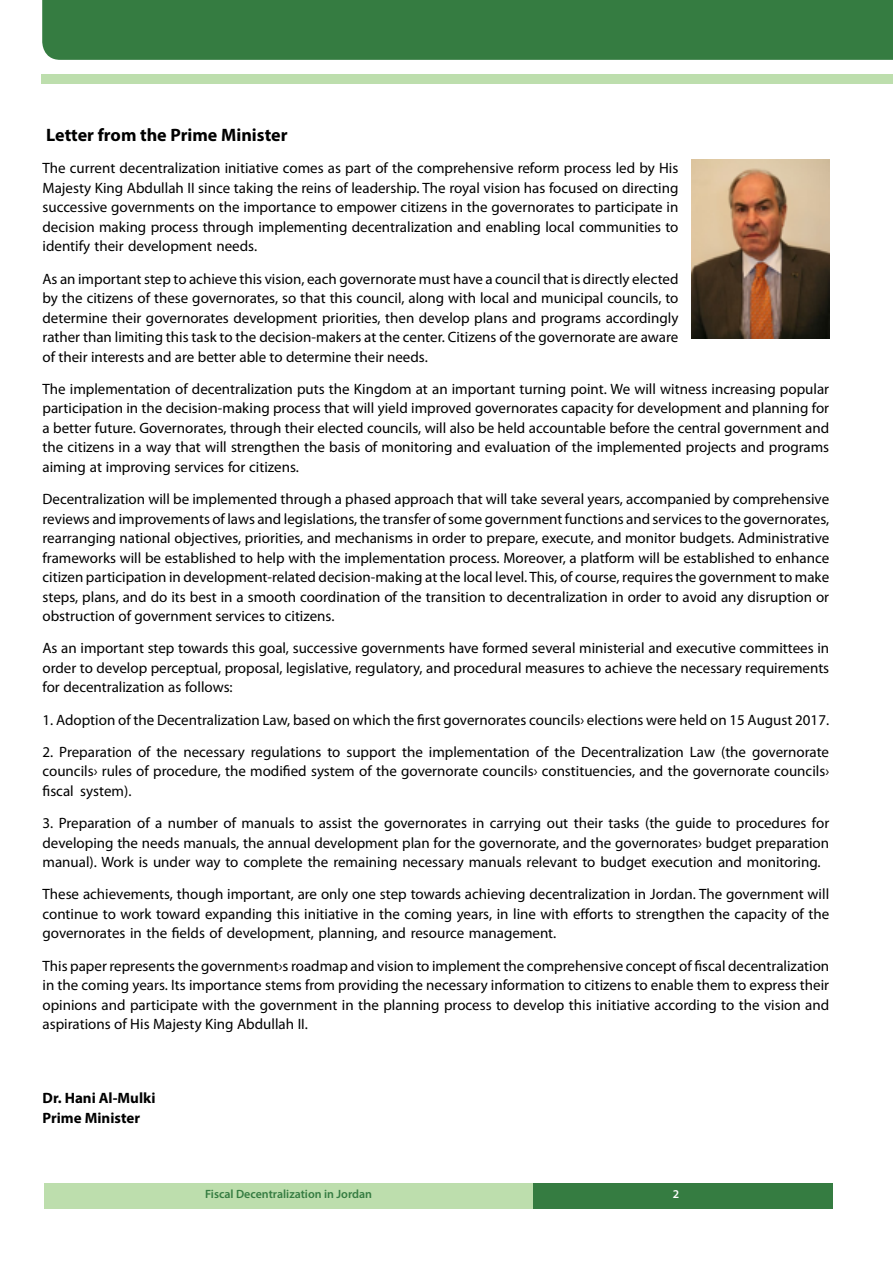
<style>
.page{position:relative;width:893px;height:1263px;background:#fff}
.page>*{position:absolute;margin:0;border:0;box-sizing:border-box;transform-origin:0 0}
.t1{font:700 18px "Myriad Pro";color:#000}
.t2{font:15px/19.5px "Myriad Pro";color:#000;text-align:justify}
.t3{font:700 15px/20.2px "Myriad Pro";color:#000}
.t4{font:600 12px "Myriad Pro";color:#357c41}
.t5{font:600 12px "Myriad Pro";color:#fff}
</style>
<div class="page">
<div style="left:45px;top:1183px;width:588px;height:25px;background:#bddead"></div>
<div style="left:533px;top:1183px;width:300px;height:25px;background:#357c41"></div>
<div style="left:42px;top:0;width:851px;height:60px;background:#357c41"></div>
<div style="left:41px;top:74px;width:852px;height:9px;background:#bddead"></div>
<img style="left:691px;top:159px;width:138px;height:179px">
<p class="t1" style="left:46px;top:123px;width:243px">Letter from the Prime Minister</p>
<p class="t2" style="left:43px;top:158px;width:637px">The current decentralization initiative comes as part of the comprehensive reform process led by His Majesty King Abdullah II since taking the reins of leadership. The royal vision has focused on directing successive governments on the importance to empower citizens in the governorates to participate in decision making process through implementing decentralization and enabling local communities to identify their development needs.</p>
<p class="t2" style="left:43px;top:269px;width:637px">As an important step to achieve this vision, each governorate must have a council that is directly elected by the citizens of these governorates, so that this council, along with local and municipal councils, to determine their governorates development priorities, then develop plans and programs accordingly rather than limiting this task to the decision-makers at the center. Citizens of the governorate are aware of their interests and are better able to determine their needs.</p>
<p class="t2" style="left:43px;top:379px;width:788px">The implementation of decentralization puts the Kingdom at an important turning point. We will witness increasing popular participation in the decision-making process that will yield improved governorates capacity for development and planning for a better future. Governorates, through their elected councils, will also be held accountable before the central government and the citizens in a way that will strengthen the basis of monitoring and evaluation of the implemented projects and programs aiming at improving services for citizens.</p>
<p class="t2" style="left:43px;top:489px;width:788px">Decentralization will be implemented through a phased approach that will take several years, accompanied by comprehensive reviews and improvements of laws and legislations, the transfer of some government functions and services to the governorates, rearranging national objectives, priorities, and mechanisms in order to prepare, execute, and monitor budgets. Administrative frameworks will be established to help with the implementation process. Moreover, a platform will be established to enhance citizen participation in development-related decision-making at the local level. This, of course, requires the government to make steps, plans, and do its best in a smooth coordination of the transition to decentralization in order to avoid any disruption or obstruction of government services to citizens.</p>
<p class="t2" style="left:43px;top:638px;width:788px">As an important step towards this goal, successive governments have formed several ministerial and executive committees in order to develop perceptual, proposal, legislative, regulatory, and procedural measures to achieve the necessary requirements for decentralization as follows:</p>
<p class="t2" style="left:43px;top:710px;width:788px">1. Adoption of the Decentralization Law, based on which the first governorates councils› elections were held on 15 August 2017.</p>
<p class="t2" style="left:43px;top:742px;width:788px">2. Preparation of the necessary regulations to support the implementation of the Decentralization Law (the governorate councils› rules of procedure, the modified system of the governorate councils› constituencies, and the governorate councils› fiscal system).</p>
<p class="t2" style="left:43px;top:813px;width:788px">3. Preparation of a number of manuals to assist the governorates in carrying out their tasks (the guide to procedures for developing the needs manuals, the annual development plan for the governorate, and the governorates› budget preparation manual). Work is under way to complete the remaining necessary manuals relevant to budget execution and monitoring.</p>
<p class="t2" style="left:43px;top:884px;width:788px">These achievements, though important, are only one step towards achieving decentralization in Jordan. The government will continue to work toward expanding this initiative in the coming years, in line with efforts to strengthen the capacity of the governorates in the fields of development, planning, and resource management.</p>
<p class="t2" style="left:43px;top:956px;width:788px">This paper represents the government›s roadmap and vision to implement the comprehensive concept of fiscal decentralization in the coming years. Its importance stems from providing the necessary information to citizens to enable them to express their opinions and participate with the government in the planning process to develop this initiative according to the vision and aspirations of His Majesty King Abdullah II.</p>
<p class="t3" style="left:43px;top:1087px;width:114px">Dr. Hani Al-Mulki<br>Prime Minister</p>
<p class="t4" style="left:205px;top:1187px;width:169px">Fiscal Decentralization in Jordan</p>
<p class="t5" style="left:673px;top:1187px;width:8px">2</p>
</div>
